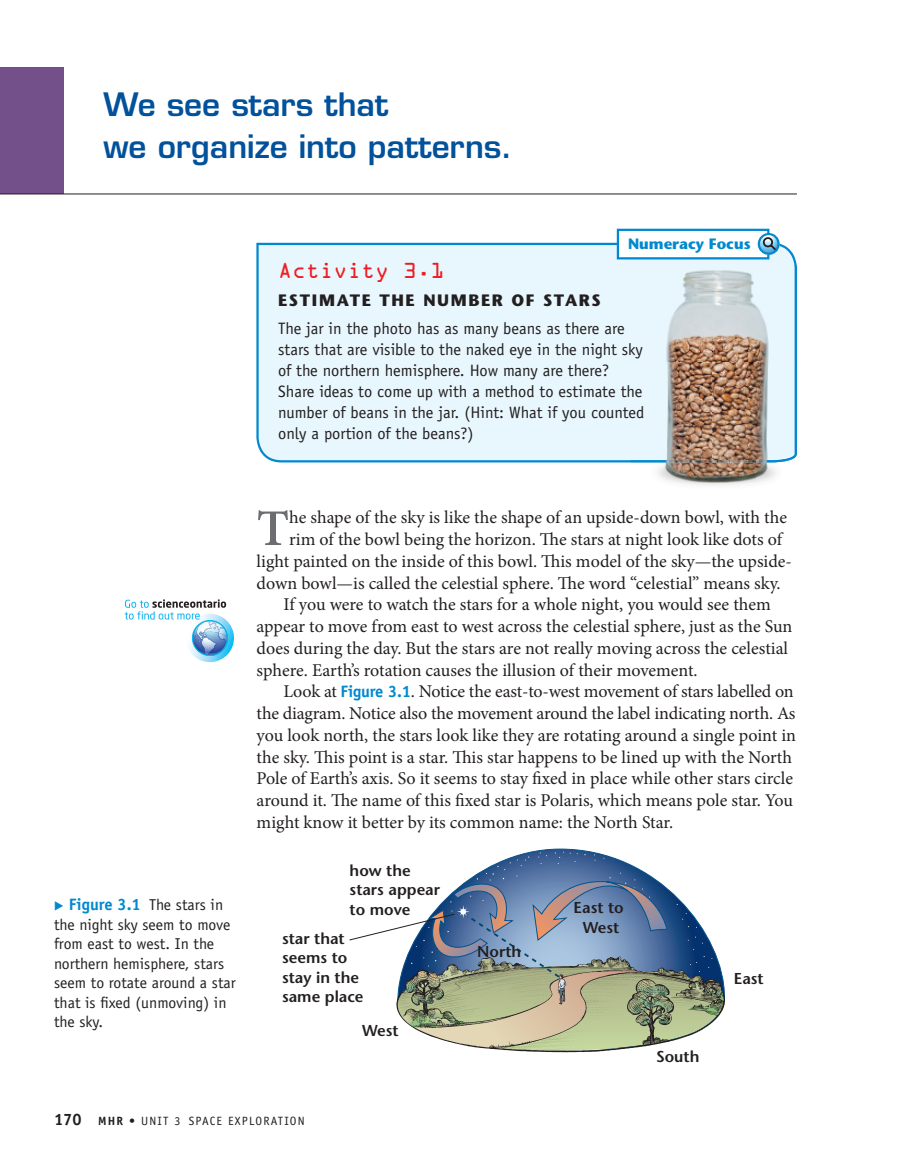
<style>
.page{position:relative;width:905px;height:1175px;background:#fff}
.page>*{position:absolute;margin:0;border:0;box-sizing:border-box;transform-origin:0 0}
.t1{font:600 51.45px "Minion Pro";color:#6c6d70}
.t2{font:600 31.5px/42px "Eurostile";color:#01519b}
.t3{font:19.5px "OCRA";letter-spacing:-.01em;color:#ee1d23}
.t4{font:18px "Minion Pro";color:#231f20}
.t5{font:16.5px/21px "Officina Sans";color:#231f20}
.t6{font:15.75px/19.5px "Officina Sans";color:#231f20}
.t7{font:600 15.75px/19.5px "Stone Sans";color:#231f20}
.t8{font:700 15px "Stone Sans";color:#0089cf}
.t9{font:12px "Officina Sans";letter-spacing:.1em;color:#231f20}
.s1{font-family:"Stone Sans";font-weight:700}
.s2{font-family:"European Pi Three";font-size:12px;color:#0089cf}
.s3{font-weight:700;font-size:16.5px;color:#0089cf}
.s4{font-family:"Officina Sans";font-weight:700;font-size:16.5px;color:#0089cf}
.s5{font-weight:700;font-size:16.5px}
.s6{font-weight:700}
</style>
<div class="page">
<div style="left:0;top:68px;width:63px;height:126px;background:#74508b"></div>
<hr style="left:0;top:194px;width:796px;height:1px;background:#231f20">
<div style="left:256px;top:243px;width:541px;height:219px;background:#e8f6fd"></div>
<div style="left:618px;top:230px;width:150px;height:28px;background:#fff"></div>
<div style="left:616px;top:229px;width:153px;height:30px;border:2px solid #0089cf"></div>
<div style="left:758px;top:233px;width:21px;height:22px;background:#69b9e2;border-radius:50%"></div>
<svg style="left:760px;top:235px;width:19px;height:19px"></svg>
<div style="left:757px;top:233px;width:22px;height:22px;border:2px solid #0089cf;border-radius:50%"></div>
<img style="left:504px;top:984px;width:221px;height:69px">
<svg style="left:349px;top:851px;width:375px;height:199px"></svg>
<img style="left:755px;top:462px;width:24px;height:21px">
<img style="left:630px;top:460px;width:125px;height:26px">
<img style="left:663px;top:264px;width:92px;height:98px">
<img style="left:630px;top:362px;width:125px;height:98px">
<img style="left:755px;top:264px;width:41px;height:198px">
<svg style="left:125px;top:599px;width:109px;height:64px"></svg>
<p class="t2" style="left:104px;top:86px;width:410px">We see stars that<br>we organize into patterns.</p>
<p class="t8" style="left:628px;top:238px;width:124px">Numeracy Focus</p>
<p class="t3" style="left:278px;top:263px;width:168px">Activity 3.1</p>
<p class="t5" style="left:278px;top:287px;width:348px;line-height:28.5px"><span class="s1">ESTIMATE THE NUMBER OF STARS<br></span>The jar in the photo has as many beans as there are</p>
<p class="t5" style="left:278px;top:340px;width:368px">stars that are visible to the naked eye in the night sky of the northern hemisphere. How many are there?<br>Share ideas to come up with a method to estimate the number of beans in the jar. (Hint: What if you counted only a portion of the beans?)</p>
<p class="t6" style="left:54px;top:896px;width:183px"><span class="s2">-</span> <span class="s3">Figure 3.1</span> The stars in the night sky seem to move from east to west. In the northern hemisphere, stars seem to rotate around a star that is fixed (unmoving) in the sky.</p>
<p class="t1" style="left:256px;top:508px;width:34px">T</p>
<p class="t4" style="left:289px;top:510px;width:499px">he shape of the sky is like the shape of an upside-down bowl, with the</p>
<p class="t4" style="left:289px;top:532px;width:494px">rim of the bowl being the horizon. The stars at night look like dots of</p>
<p class="t4" style="left:257px;top:554px;width:537px">light painted on the inside of this bowl. This model of the sky—the upside-</p>
<p class="t4" style="left:257px;top:575px;width:525px">down bowl—is called the celestial sphere. The word “celestial” means sky.</p>
<p class="t4" style="left:284px;top:597px;width:488px">If you were to watch the stars for a whole night, you would see them</p>
<p class="t4" style="left:257px;top:619px;width:537px">appear to move from east to west across the celestial sphere, just as the Sun</p>
<p class="t4" style="left:257px;top:641px;width:533px">does during the day. But the stars are not really moving across the celestial</p>
<p class="t4" style="left:257px;top:662px;width:442px">sphere. Earth’s rotation causes the illusion of their movement.</p>
<p class="t4" style="left:284px;top:684px;width:511px">Look at <span class="s4">Figure 3.1</span>. Notice the east-to-west movement of stars labelled on</p>
<p class="t4" style="left:256px;top:706px;width:540px">the diagram. Notice also the movement around the label indicating north. As</p>
<p class="t4" style="left:256px;top:728px;width:541px">you look north, the stars look like they are rotating around a single point in</p>
<p class="t4" style="left:256px;top:749px;width:537px">the sky. This point is a star. This star happens to be lined up with the North</p>
<p class="t4" style="left:256px;top:771px;width:538px">Pole of Earth’s axis. So it seems to stay fixed in place while other stars circle</p>
<p class="t4" style="left:256px;top:793px;width:537px">around it. The name of this fixed star is Polaris, which means pole star. You</p>
<p class="t4" style="left:256px;top:815px;width:418px">might know it better by its common name: the North Star.</p>
<p class="t7" style="left:349px;top:862px;width:92px">how the stars appear to move</p>
<p class="t7" style="left:282px;top:930px;width:83px">star that seems to stay in the same place</p>
<p class="t7" style="left:362px;top:1022px;width:38px">West</p>
<p class="t7" style="left:477px;top:943px;width:46px">North</p>
<p class="t7" style="left:573px;top:900px;width:52px;text-align:center">East to<br>West</p>
<p class="t7" style="left:656px;top:1048px;width:45px">South</p>
<p class="t7" style="left:734px;top:970px;width:31px">East</p>
<p class="t9" style="left:54px;top:1116px;width:252px"><span class="s5">170</span> <span class="s6">MHR •</span> UNIT 3 SPACE EXPLORATION</p>
</div>
